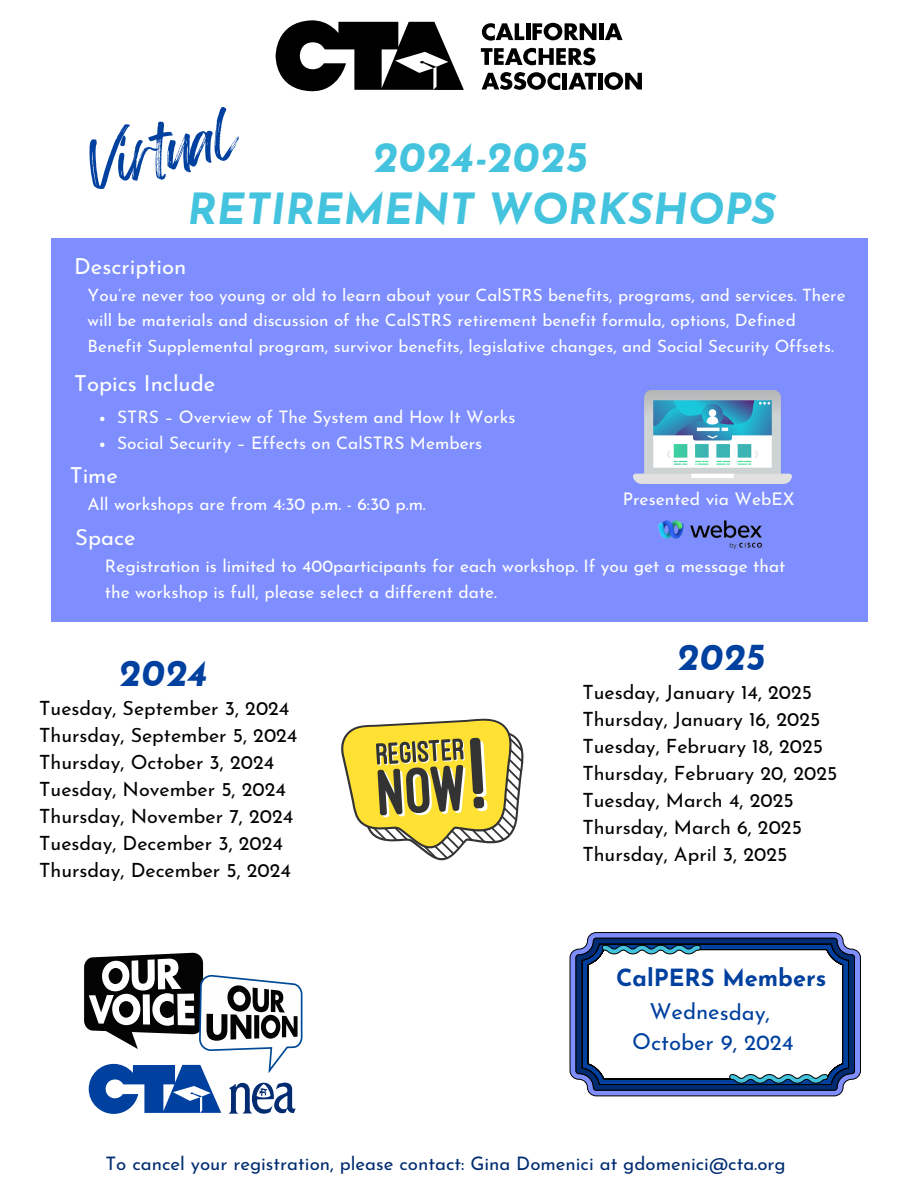
<style>
.page{position:relative;width:918px;height:1188px;background:#fff}
.page>*{position:absolute;margin:0;border:0;box-sizing:border-box;transform-origin:0 0}
.t1{font:55.35px "Feeling Passionate";color:#00409f}
.t2{font:italic 700 42.9px "Josefin Sans";color:#43c3dd}
.t3{font:italic 700 37.5px "Josefin Sans";color:#00409f}
.t4{font:700 23.7px "Josefin Sans";color:#00409f}
.t5{font:22.2px "Josefin Sans";color:#fefefe}
.t6{font:22.05px/30.3px "Josefin Sans";letter-spacing:-.005em;color:#00409f;text-align:center}
.t7{font:19.65px "Josefin Sans";color:#030303}
.t8{font:18.6px "Josefin Sans";color:#012c72}
.t9{font:17.4px/25.8px "Josefin Sans";color:#fff}
.t10{font:17.4px "Josefin Sans";color:#fefefe}
.t11{font:17.1px/25.8px "Josefin Sans";color:#fff}
</style>
<div class="page">
<div style="left:51px;top:238px;width:816px;height:384px;background:#7e8eff"></div>
<img style="left:658px;top:520px;width:105px;height:29px">
<img style="left:634px;top:391px;width:157px;height:93px">
<svg style="left:569px;top:932px;width:292px;height:164px"></svg>
<svg style="left:575px;top:938px;width:280px;height:153px"></svg>
<svg style="left:84px;top:953px;width:219px;height:161px"></svg>
<svg style="left:275px;top:20px;width:189px;height:71px"></svg>
<svg style="left:482px;top:23px;width:42px;height:18px"></svg>
<hr style="left:526px;top:23px;width:4px;height:17px;background:#000">
<svg style="left:532px;top:23px;width:64px;height:17px"></svg>
<hr style="left:599px;top:23px;width:4px;height:17px;background:#000">
<svg style="left:605px;top:23px;width:18px;height:17px"></svg>
<svg style="left:481px;top:48px;width:114px;height:17px"></svg>
<svg style="left:482px;top:72px;width:78px;height:18px"></svg>
<hr style="left:563px;top:73px;width:4px;height:17px;background:#000">
<svg style="left:568px;top:73px;width:28px;height:17px"></svg>
<hr style="left:598px;top:73px;width:4px;height:17px;background:#000">
<svg style="left:604px;top:72px;width:38px;height:18px"></svg>
<svg style="left:341px;top:718px;width:183px;height:143px"></svg>
<svg style="left:100px;top:417px;width:5px;height:4px"></svg>
<svg style="left:100px;top:443px;width:5px;height:4px"></svg>
<h6 class="t1" style="left:81px;top:120px;width:151px;rotate:-11deg">Virtual</h6>
<p class="t2" style="left:373px;top:140px;width:216px">2024-2025</p>
<p class="t2" style="left:187px;top:191px;width:590px">RETIREMENT WORKSHOPS</p>
<p class="t5" style="left:74px;top:258px;width:114px">Description</p>
<h6 class="t11" style="left:88px;top:283px;width:759px">You’re never too young or old to learn about your CalSTRS benefits, programs, and services. There will be materials and discussion of the CalSTRS retirement benefit formula, options, Defined<br>Benefit Supplemental program, survivor benefits, legislative changes, and Social Security Offsets.</h6>
<p class="t5" style="left:74px;top:375px;width:143px">Topics Include</p>
<h6 class="t10" style="left:117px;top:410px;width:400px">STRS – Overview of The System and How It Works</h6>
<p class="t10" style="left:117px;top:436px;width:367px">Social Security – Effects on CalSTRS Members</p>
<h6 class="t5" style="left:70px;top:467px;width:50px">Time</h6>
<p class="t9" style="left:88px;top:493px;width:340px">All workshops are from 4:30 p.m. - 6:30 p.m.</p>
<h6 class="t5" style="left:75px;top:528px;width:62px">Space</h6>
<p class="t9" style="left:105px;top:554px;width:682px">Registration is limited to 400participants for each workshop. If you get a message that the workshop is full, please select a different date.</p>
<p class="t10" style="left:623px;top:492px;width:173px">Presented via WebEX</p>
<p class="t3" style="left:119px;top:657px;width:90px">2024</p>
<p class="t7" style="left:39px;top:700px;width:252px">Tuesday, September 3, 2024</p>
<h4 class="t7" style="left:39px;top:727px;width:260px">Thursday, September 5, 2024</h4>
<h4 class="t7" style="left:39px;top:754px;width:237px">Thursday, October 3, 2024</h4>
<p class="t7" style="left:39px;top:781px;width:248px">Tuesday, November 5, 2024</p>
<p class="t7" style="left:39px;top:808px;width:256px">Thursday, November 7, 2024</p>
<p class="t7" style="left:39px;top:835px;width:245px">Tuesday, December 3, 2024</p>
<p class="t7" style="left:39px;top:862px;width:253px">Thursday, December 5, 2024</p>
<p class="t3" style="left:677px;top:642px;width:89px">2025</p>
<p class="t7" style="left:582px;top:684px;width:231px">Tuesday, January 14, 2025</p>
<p class="t7" style="left:582px;top:711px;width:240px">Thursday, January 16, 2025</p>
<p class="t7" style="left:582px;top:738px;width:242px">Tuesday, February 18, 2025</p>
<p class="t7" style="left:582px;top:765px;width:257px">Thursday, February 20, 2025</p>
<p class="t7" style="left:582px;top:792px;width:213px">Tuesday, March 4, 2025</p>
<p class="t7" style="left:582px;top:819px;width:221px">Thursday, March 6, 2025</p>
<p class="t7" style="left:582px;top:846px;width:207px">Thursday, April 3, 2025</p>
<h1 class="t4" style="left:616px;top:968px;width:212px">CalPERS Members</h1>
<h3 class="t6" style="left:632px;top:999px;width:163px">Wednesday,<br>October 9, 2024</h3>
<h2 class="t8" style="left:105px;top:1156px;width:682px">To cancel your registration, please contact: Gina Domenici at gdomenici@cta.org</h2>
</div>
